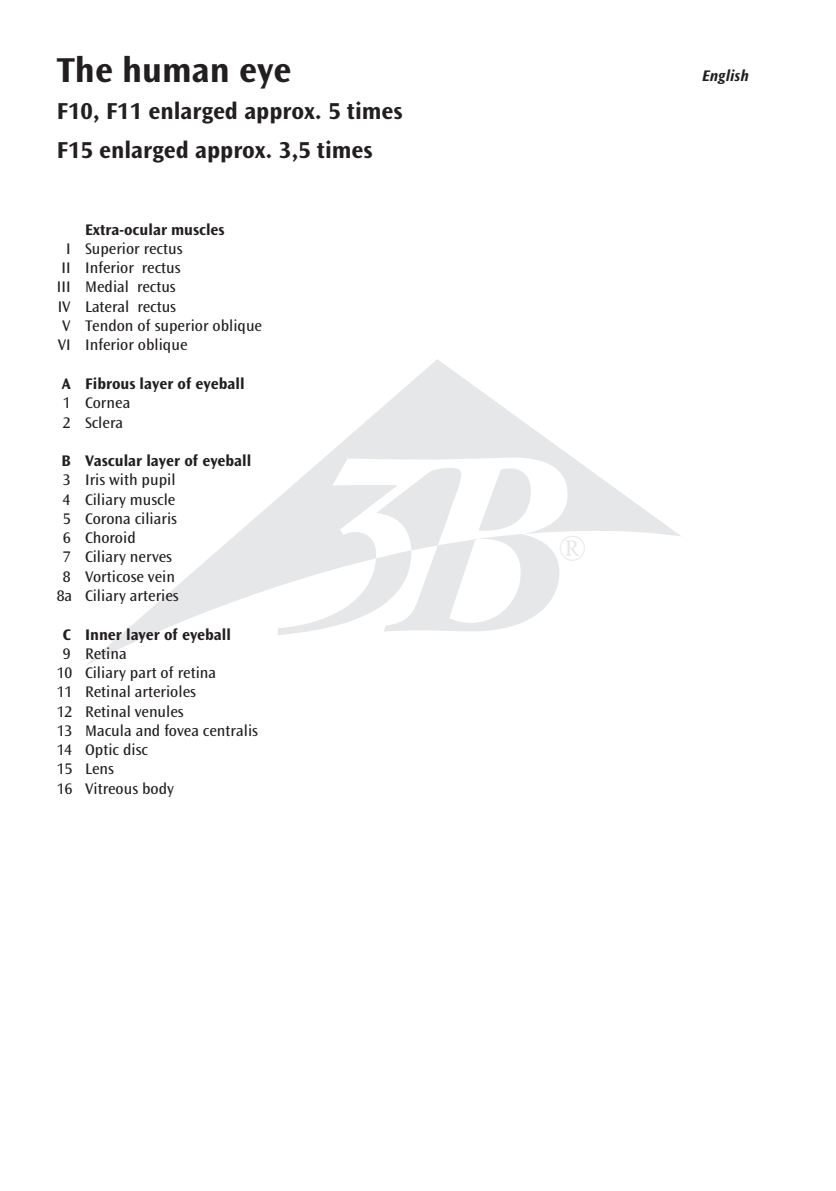
<style>
.page{position:relative;width:836px;height:1191px;background:#fff}
.page>*{position:absolute;margin:0;border:0;box-sizing:border-box;transform-origin:0 0}
.t1{font:36.2px "Perpetua";color:#e6e7e9}
.t2{font:700 36px "Ocean Sans";color:#231f20}
.t3{font:700 24px/38.6px "Ocean Sans";color:#231f20}
.t4{font:16px/19.2px "Ocean Sans";color:#231f20}
.t5{font:700 16px "Ocean Sans";color:#231f20}
.t6{font:italic 700 16px "Ocean Sans";color:#231f20}
</style>
<div class="page">
<svg style="left:87px;top:359px;width:594px;height:306px"></svg>
<svg style="left:277px;top:457px;width:290px;height:178px"></svg>
<h2 class="t2" style="left:57px;top:50px;width:236px">The human eye</h2>
<h3 class="t3" style="left:57px;top:92px;width:347px">F10, F11 enlarged approx. 5 times<br>F15 enlarged approx. 3,5 times</h3>
<p class="t5" style="left:85px;top:221px;width:141px">Extra-ocular muscles</p>
<p class="t4" style="left:66px;top:239px;width:118px">I Superior rectus</p>
<p class="t4" style="left:62px;top:258px;width:120px">II Inferior rectus</p>
<p class="t4" style="left:57px;top:278px;width:120px">I II Medial rectus</p>
<p class="t4" style="left:58px;top:297px;width:120px">IV Lateral rectus</p>
<p class="t4" style="left:62px;top:316px;width:201px">V Tendon of superior oblique</p>
<p class="t4" style="left:58px;top:335px;width:131px">VI Inferior oblique</p>
<p class="t5" style="left:62px;top:375px;width:184px">A Fibrous layer of eyeball</p>
<p class="t4" style="left:63px;top:394px;width:69px">1 Cornea<br>2 Sclera</p>
<p class="t5" style="left:61px;top:452px;width:191px">B Vascular layer of eyeball</p>
<p class="t4" style="left:63px;top:471px;width:114px">3 Iris with pupil</p>
<p class="t4" style="left:63px;top:490px;width:114px">4 Ciliary muscle</p>
<p class="t4" style="left:63px;top:509px;width:115px">5 Corona ciliaris</p>
<p class="t4" style="left:63px;top:528px;width:74px">6 Choroid</p>
<p class="t4" style="left:63px;top:547px;width:111px">7 Ciliary nerves</p>
<p class="t4" style="left:63px;top:567px;width:114px">8 Vorticose vein</p>
<p class="t4" style="left:57px;top:586px;width:123px">8a Ciliary arteries</p>
<p class="t5" style="left:63px;top:625px;width:170px">C Inner layer of eyeball</p>
<p class="t4" style="left:57px;top:644px;width:202px;text-indent:6px">9 Retina<br>10 Ciliary part of retina<br>11 Retinal arterioles<br>12 Retinal venules<br>13 Macula and fovea centralis<br>14 Optic disc<br>15 Lens<br>16 Vitreous body</p>
<p class="t6" style="left:701px;top:66px;width:48px">English</p>
<h1 class="t1" style="left:558px;top:530px;width:29px">®</h1>
</div>
